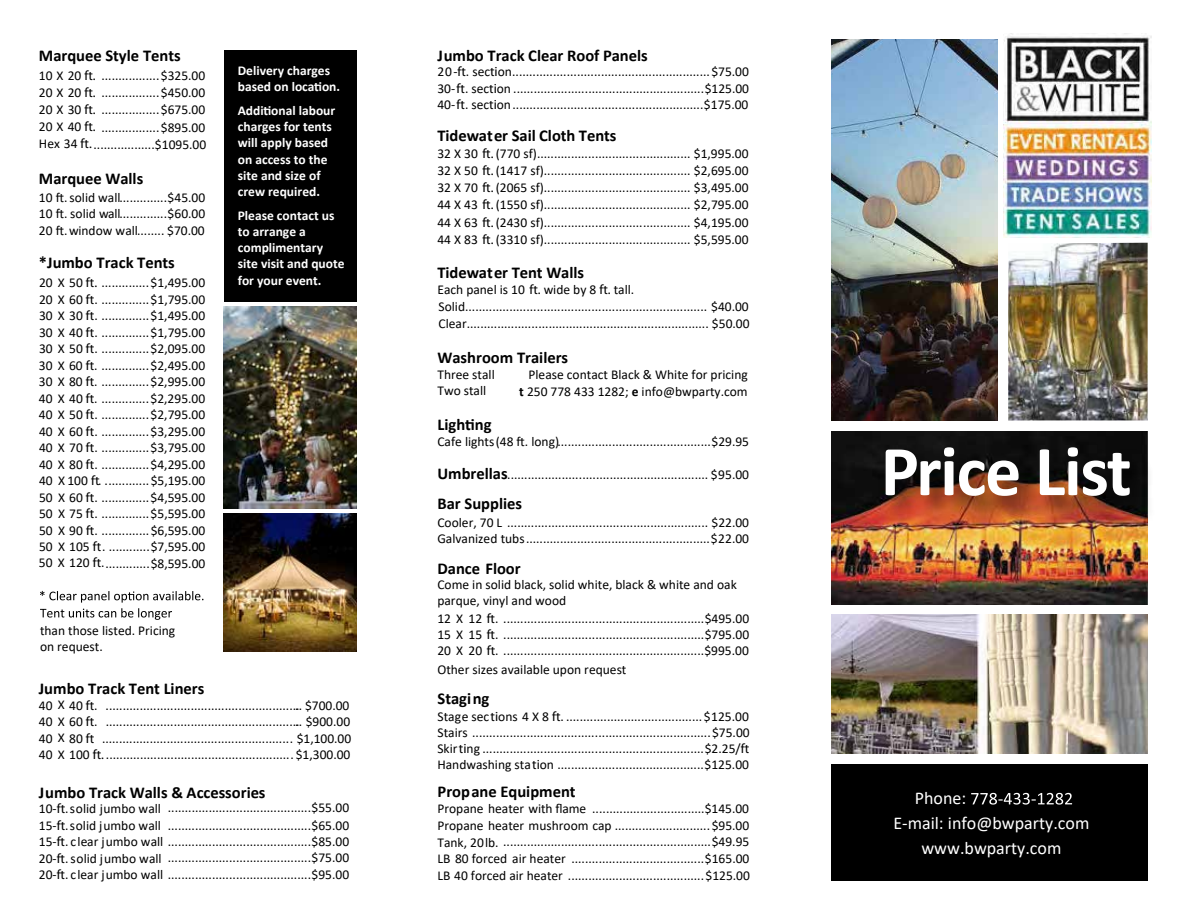
<style>
.page{position:relative;width:1188px;height:918px;background:#fff}
.page>*{position:absolute;margin:0;border:0;box-sizing:border-box;transform-origin:0 0}
.t1{font:700 72px "Calibri";letter-spacing:-.02em;color:#fff}
.t2{font:18px "Calibri";color:#fff}
.t3{font:700 16.5px "Calibri";color:#000}
.t4{font:13.5px/16.5px "Calibri";color:#000}
.t5{font:700 13.5px/16.2px "Calibri";color:#fff}
.s1{font-family:"Myriad Pro"}
.s2{font-weight:700}
.s3{font-weight:700;font-size:16.5px}
</style>
<div class="page">
<div style="left:832px;top:765px;width:316px;height:116px;background:#000"></div>
<svg style="left:971px;top:793px;width:101px;height:12px"></svg>
<img style="left:224px;top:514px;width:133px;height:137px">
<img style="left:1008px;top:243px;width:140px;height:177px">
<img style="left:831px;top:39px;width:166px;height:382px">
<img style="left:832px;top:615px;width:316px;height:139px">
<img style="left:832px;top:582px;width:316px;height:23px">
<img style="left:1003px;top:34px;width:149px;height:203px">
<svg style="left:40px;top:591px;width:163px;height:29px"></svg>
<div style="left:224px;top:51px;width:133px;height:251px;background:#000"></div>
<img style="left:224px;top:307px;width:133px;height:201px">
<img style="left:831px;top:431px;width:318px;height:151px">
<p class="t3" style="left:39px;top:44px;width:143px">Marquee Style Tents</p>
<p class="t4" style="left:39px;top:67px;width:168px">10 X 20 <span class="s1">ft.</span> .................$325.00</p>
<p class="t4" style="left:39px;top:83px;width:168px">20 X 20 <span class="s1">ft.</span> .................$450.00</p>
<p class="t4" style="left:39px;top:101px;width:168px">20 X 30 <span class="s1">ft.</span> .................$675.00</p>
<p class="t4" style="left:94px;top:136px;width:114px">..................$1095.00</p>
<p class="t4" style="left:39px;top:119px;width:168px;line-height:16px">20 X 40 <span class="s1">ft.</span> .................$895.00<br>Hex 34 <span class="s1">ft.</span></p>
<p class="t3" style="left:39px;top:167px;width:106px">Marquee Walls</p>
<p class="t4" style="left:39px;top:189px;width:168px">10 ft.solid wall..............$45.00<br>10 ft. solid wall..............$60.00</p>
<p class="t4" style="left:39px;top:222px;width:167px">20 ft.window wall........ $70.00</p>
<p class="t3" style="left:39px;top:251px;width:137px">*Jumbo Track Tents</p>
<p class="t4" style="left:39px;top:274px;width:168px;text-align:justify">20 X 50 <span class="s1">ft.</span> ..............$1,495.00<br>20 X 60 <span class="s1">ft</span>. ..............$1,795.00<br>30 X 30 <span class="s1">ft</span>. ..............$1,495.00<br>30 X 40 <span class="s1">ft</span>. ..............$1,795.00<br>30 X 50 <span class="s1">ft</span>. ..............$2,095.00<br>30 X 60 <span class="s1">ft</span>. ..............$2,495.00<br>30 X 80 <span class="s1">ft</span>. ..............$2,995.00<br>40 X 40 <span class="s1">ft</span>. ..............$2,295.00<br>40 X 50 <span class="s1">ft</span>. ..............$2,795.00<br>40 X 60 <span class="s1">ft</span>. ..............$3,295.00<br>40 X 70 <span class="s1">ft</span>. ..............$3,795.00<br>40 X 80 <span class="s1">ft</span>. ..............$4,295.00<br>40 X 100 <span class="s1">ft</span>. .............$5,195.00<br>50 X 60 <span class="s1">ft</span>. ..............$4,595.00<br>50 X 75 <span class="s1">ft</span>. ..............$5,595.00<br>50 X 90 <span class="s1">ft</span>. ..............$6,595.00<br>50 X 105 <span class="s1">ft</span>. ............$7,595.00<br>50 X 120 <span class="s1">ft</span>..............$8,595.00</p>
<p class="t4" style="left:40px;top:622px;width:137px">than those listed. Pricing on request.</p>
<p class="t5" style="left:238px;top:62px;width:104px">Delivery charges based on loca on.</p>
<p class="t5" style="left:238px;top:102px;width:99px">Addi onal labour charges for tents will apply based on access to the site and size of crew required.</p>
<p class="t5" style="left:238px;top:207px;width:108px">Please contact us to arrange a complimentary site visit and quote for your event.</p>
<p class="t5" style="left:314px;top:79px;width:9px">ti</p>
<p class="t5" style="left:264px;top:102px;width:9px">ti</p>
<p class="t3" style="left:39px;top:676px;width:167px">Jumbo Track Tent Liners</p>
<p class="t4" style="left:39px;top:697px;width:314px">40 40 <span class="s1">ft</span>. .......................................................... $700.00<br>40 60 <span class="s1">ft</span>. .......................................................... $900.00<br>40 80 <span class="s1">ft</span> ........................................................ $1,100.00<br>40 100 <span class="s1">ft.</span> ....................................................... $1,300.00</p>
<p class="t4" style="left:58px;top:696px;width:9px;text-align:justify">X X X X</p>
<p class="t3" style="left:39px;top:781px;width:228px">Jumbo Track Walls &amp; Accessories</p>
<p class="t4" style="left:39px;top:800px;width:124px">10-<span class="s1">ft</span>.solid jumbo wall<br>15-<span class="s1">ft</span>.solid jumbo wall</p>
<p class="t4" style="left:39px;top:850px;width:124px">20-<span class="s1">ft</span>.solid jumbo wall</p>
<p class="t4" style="left:39px;top:799px;width:312px;text-align:right">..........................................$55.00 ..........................................$65.00<br>15-<span class="s1">ft</span>.clear jumbo wall ..........................................$85.00 ..........................................$75.00<br>20-<span class="s1">ft</span>.clear jumbo wall ..........................................$95.00</p>
<p class="t3" style="left:437px;top:44px;width:212px">Jumbo Track Clear Roof Panels</p>
<p class="t4" style="left:437px;top:63px;width:313px;text-align:justify">20-<span class="s1">ft</span>. sec<span class="s1">ti</span>on..........................................................$75.00<br>30-<span class="s1">ft</span>. sec<span class="s1">ti</span>on ........................................................$125.00<br>40-<span class="s1">ft</span>. sec<span class="s1">ti</span>on........................................................$175.00</p>
<p class="t3" style="left:437px;top:124px;width:181px">Tidewater Sail Cloth Tents</p>
<p class="t4" style="left:437px;top:144px;width:313px;line-height:17.1px;text-align:justify">32 X 30 <span class="s1">ft.</span> (770 sf)............................................. $1,995.00<br>32 X 50 <span class="s1">ft.</span> (1417 sf)........................................... $2,695.00<br>32 X 70 <span class="s1">ft.</span> (2065 sf)........................................... $3,495.00</p>
<p class="t4" style="left:437px;top:196px;width:313px;line-height:17.1px;text-align:justify">44 X 43 <span class="s1">ft.</span> (1550 sf)........................................... $2,795.00<br>44 X 63 <span class="s1">ft.</span> (2430 sf)........................................... $4,195.00<br>44 X 83 <span class="s1">ft.</span> (3310 sf)........................................... $5,595.00</p>
<p class="t3" style="left:437px;top:261px;width:148px">Tidewater Tent Walls</p>
<p class="t4" style="left:439px;top:297px;width:313px;line-height:17.4px">Solid....................................................................... $40.00<br>Clear....................................................................... $50.00</p>
<p class="t4" style="left:437px;top:281px;width:198px">Each panel is 10 <span class="s1">ft.</span> wide by 8 <span class="s1">ft.</span> tall.</p>
<p class="t3" style="left:437px;top:345px;width:132px">Washroom Trailers</p>
<p class="t4" style="left:437px;top:366px;width:59px">Three stall<br>Two stall</p>
<p class="t3" style="left:437px;top:412px;width:56px">Lighting</p>
<p class="t4" style="left:519px;top:366px;width:230px;text-align:right">Please contact Black &amp; White for pricing<br><span class="s2">t</span> 250 778 433 1282; <span class="s2">e</span> info@bwparty.com</p>
<p class="t4" style="left:437px;top:433px;width:313px">Cafe lights (48 ft. long).............................................$29.95</p>
<p class="t4" style="left:437px;top:466px;width:313px"><span class="s3">Umbrellas</span>........................................................... $95.00</p>
<p class="t3" style="left:437px;top:492px;width:86px">Bar Supplies</p>
<p class="t4" style="left:437px;top:514px;width:313px">Cooler, 70 L ........................................................... $22.00</p>
<p class="t4" style="left:437px;top:530px;width:313px">Galvanized tubs......................................................$22.00</p>
<p class="t3" style="left:437px;top:557px;width:85px">Dance Floor</p>
<p class="t4" style="left:437px;top:609px;width:313px;text-align:justify">12 X 12 <span class="s1">ft</span>. ...........................................................$495.00<br>15 X 15 <span class="s1">ft</span>. ...........................................................$795.00<br>20 X 20 <span class="s1">ft</span>. ...........................................................$995.00</p>
<p class="t4" style="left:437px;top:576px;width:301px">Come in solid black, solid white, black &amp; white and oak</p>
<p class="t4" style="left:437px;top:591px;width:130px">parque, vinyl and wood</p>
<p class="t4" style="left:437px;top:661px;width:191px">Other sizes available upon request</p>
<p class="t3" style="left:437px;top:687px;width:53px">Staging</p>
<p class="t4" style="left:437px;top:708px;width:313px">Stage sec<span class="s1">ti</span>ons 4 X 8 <span class="s1">ft</span>.........................................$125.00</p>
<p class="t4" style="left:437px;top:740px;width:313px">Skir<span class="s1">ti</span>ng .................................................................$2.25/<span class="s1">ft</span></p>
<p class="t4" style="left:437px;top:724px;width:314px">Stairs ......................................................................$75.00</p>
<p class="t4" style="left:437px;top:756px;width:313px">Handwashing sta<span class="s1">ti</span>on ...........................................$125.00</p>
<p class="t3" style="left:437px;top:780px;width:140px">Propane Equipment</p>
<p class="t4" style="left:437px;top:833px;width:313px">Tank, 20 lb. .............................................................$49.95<br>LB 80 forced air heater .......................................$165.00</p>
<p class="t4" style="left:437px;top:800px;width:313px">Propane heater with flame .................................$145.00</p>
<p class="t4" style="left:437px;top:817px;width:313px">Propane heater mushroom cap ............................$95.00</p>
<p class="t4" style="left:437px;top:866px;width:314px">LB 40 forced air heater ........................................$125.00</p>
<h1 class="t1" style="left:881px;top:420px;width:253px">Price List</h1>
<h2 class="t2" style="left:915px;top:786px;width:53px">Phone:</h2>
<h2 class="t2" style="left:893px;top:811px;width:198px">E-mail: info@bwparty.com</h2>
<h2 class="t2" style="left:921px;top:836px;width:142px">www.bwparty.com</h2>
</div>
